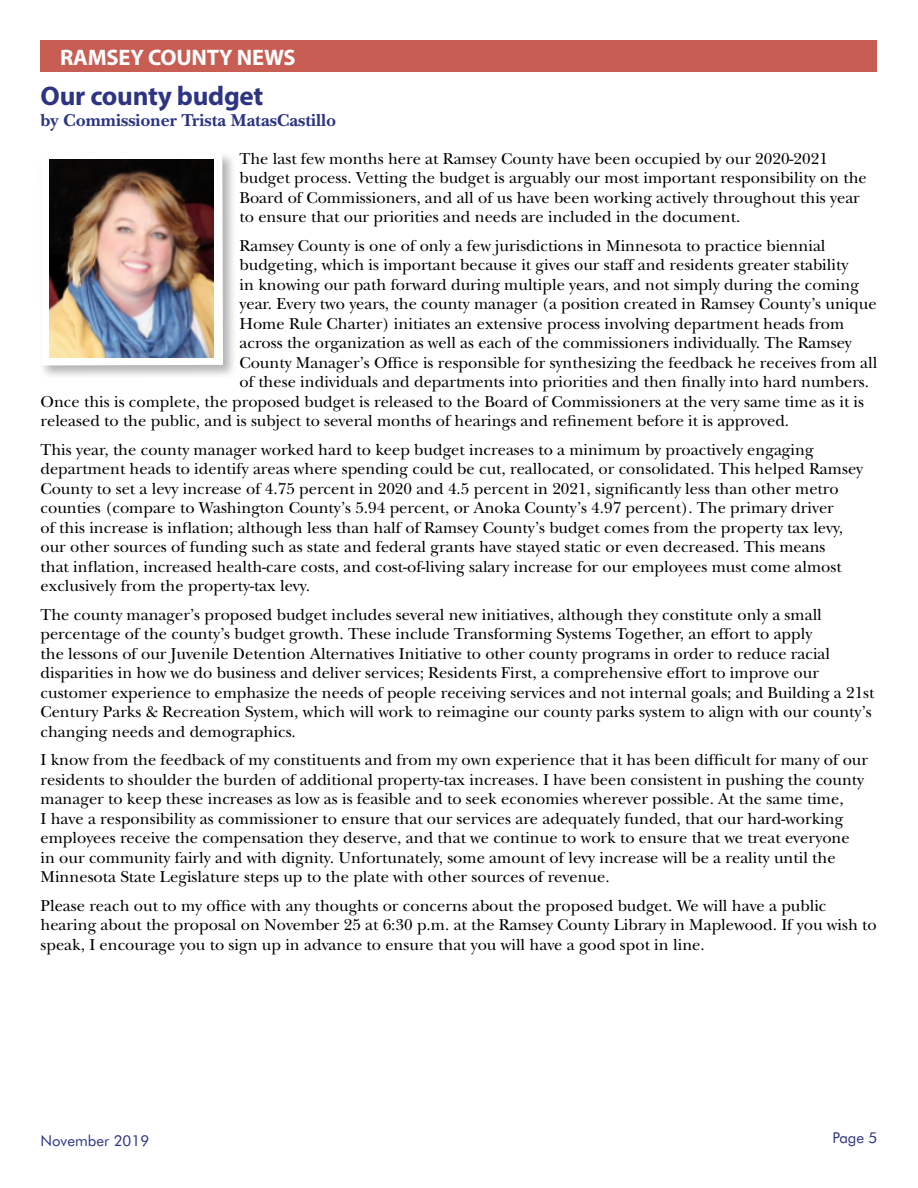
<style>
.page{position:relative;width:918px;height:1188px;background:#fff}
.page>*{position:absolute;margin:0;border:0;box-sizing:border-box;transform-origin:0 0}
.t1{font:700 27px "Myriad Pro";letter-spacing:-.01em;color:#2d3481}
.t2{font:700 22.5px "Myriad Pro";letter-spacing:-.01em;color:#fff}
.t3{font:700 18px "New Baskerville";color:#2d3481}
.t4{font:16.5px/19.5px "New Baskerville";color:#000}
.t5{font:15px "Futura BT";color:#2d3481}
</style>
<div class="page">
<div style="left:38px;top:150px;width:199px;height:230px;background:#000;opacity:.3"></div>
<svg style="left:40px;top:153px;width:183px;height:213px"></svg>
<img style="left:50px;top:160px;width:164px;height:197px">
<div style="left:40px;top:40px;width:838px;height:32px;background:#c85d54"></div>
<h2 class="t2" style="left:60px;top:43px;width:237px">RAMSEY COUNTY NEWS</h2>
<h1 class="t1" style="left:40px;top:78px;width:225px">Our county budget</h1>
<p class="t3" style="left:40px;top:110px;width:297px">by Commissioner Trista MatasCastillo</p>
<p class="t4" style="left:240px;top:149px;width:629px">The last few months here at Ramsey County have been occupied by our 2020-2021 budget process. Vetting the budget is arguably our most important responsibility on the Board of Commissioners, and all of us have been working actively throughout this year to ensure that our priorities and needs are included in the document.</p>
<p class="t4" style="left:240px;top:236px;width:588px">Ramsey County is one of only a few jurisdictions in Minnesota to practice biennial</p>
<p class="t4" style="left:240px;top:255px;width:610px">budgeting, which is important because it gives our staff and residents greater stability</p>
<p class="t4" style="left:240px;top:275px;width:621px">in knowing our path forward during multiple years, and not simply during the coming</p>
<p class="t4" style="left:240px;top:294px;width:639px">year. Every two years, the county manager (a position created in Ramsey County’s unique</p>
<p class="t4" style="left:240px;top:314px;width:606px">Home Rule Charter) initiates an extensive process involving department heads from</p>
<p class="t4" style="left:240px;top:333px;width:614px">across the organization as well as each of the commissioners individually. The Ramsey</p>
<p class="t4" style="left:240px;top:353px;width:639px">County Manager’s Office is responsible for synthesizing the feedback he receives from all</p>
<p class="t4" style="left:240px;top:372px;width:631px">of these individuals and departments into priorities and then finally into hard numbers.</p>
<p class="t4" style="left:41px;top:392px;width:825px">Once this is complete, the proposed budget is released to the Board of Commissioners at the very same time as it is</p>
<p class="t4" style="left:41px;top:411px;width:750px">released to the public, and is subject to several months of hearings and refinement before it is approved.</p>
<p class="t4" style="left:41px;top:440px;width:824px">This year, the county manager worked hard to keep budget increases to a minimum by proactively engaging department heads to identify areas where spending could be cut, reallocated, or consolidated. This helped Ramsey County to set a levy increase of 4.75 percent in 2020 and 4.5 percent in 2021, significantly less than other metro counties (compare to Washington County’s 5.94 percent, or Anoka County’s 4.97 percent). The primary driver<br>of this increase is inflation; although less than half of Ramsey County’s budget comes from the property tax levy, our other sources of funding such as state and federal grants have stayed static or even decreased. This means<br>that inflation, increased health-care costs, and cost-of-living salary increase for our employees must come almost exclusively from the property-tax levy.</p>
<p class="t4" style="left:41px;top:605px;width:835px">The county manager’s proposed budget includes several new initiatives, although they constitute only a small percentage of the county’s budget growth. These include Transforming Systems Together, an effort to apply<br>the lessons of our Juvenile Detention Alternatives Initiative to other county programs in order to reduce racial disparities in how we do business and deliver services; Residents First, a comprehensive effort to improve our customer experience to emphasize the needs of people receiving services and not internal goals; and Building a 21st Century Parks &amp; Recreation System, which will work to reimagine our county parks system to align with our county’s changing needs and demographics.</p>
<p class="t4" style="left:41px;top:750px;width:829px">I know from the feedback of my constituents and from my own experience that it has been difficult for many of our residents to shoulder the burden of additional property-tax increases. I have been consistent in pushing the county manager to keep these increases as low as is feasible and to seek economies wherever possible. At the same time,<br>I have a responsibility as commissioner to ensure that our services are adequately funded, that our hard-working employees receive the compensation they deserve, and that we continue to work to ensure that we treat everyone in our community fairly and with dignity. Unfortunately, some amount of levy increase will be a reality until the Minnesota State Legislature steps up to the plate with other sources of revenue.</p>
<p class="t4" style="left:41px;top:896px;width:838px">Please reach out to my office with any thoughts or concerns about the proposed budget. We will have a public hearing about the proposal on November 25 at 6:30 p.m. at the Ramsey County Library in Maplewood. If you wish to speak, I encourage you to sign up in advance to ensure that you will have a good spot in line.</p>
<p class="t5" style="left:40px;top:1131px;width:110px">November 2019</p>
<p class="t5" style="left:833px;top:1128px;width:46px">Page 5</p>
</div>
